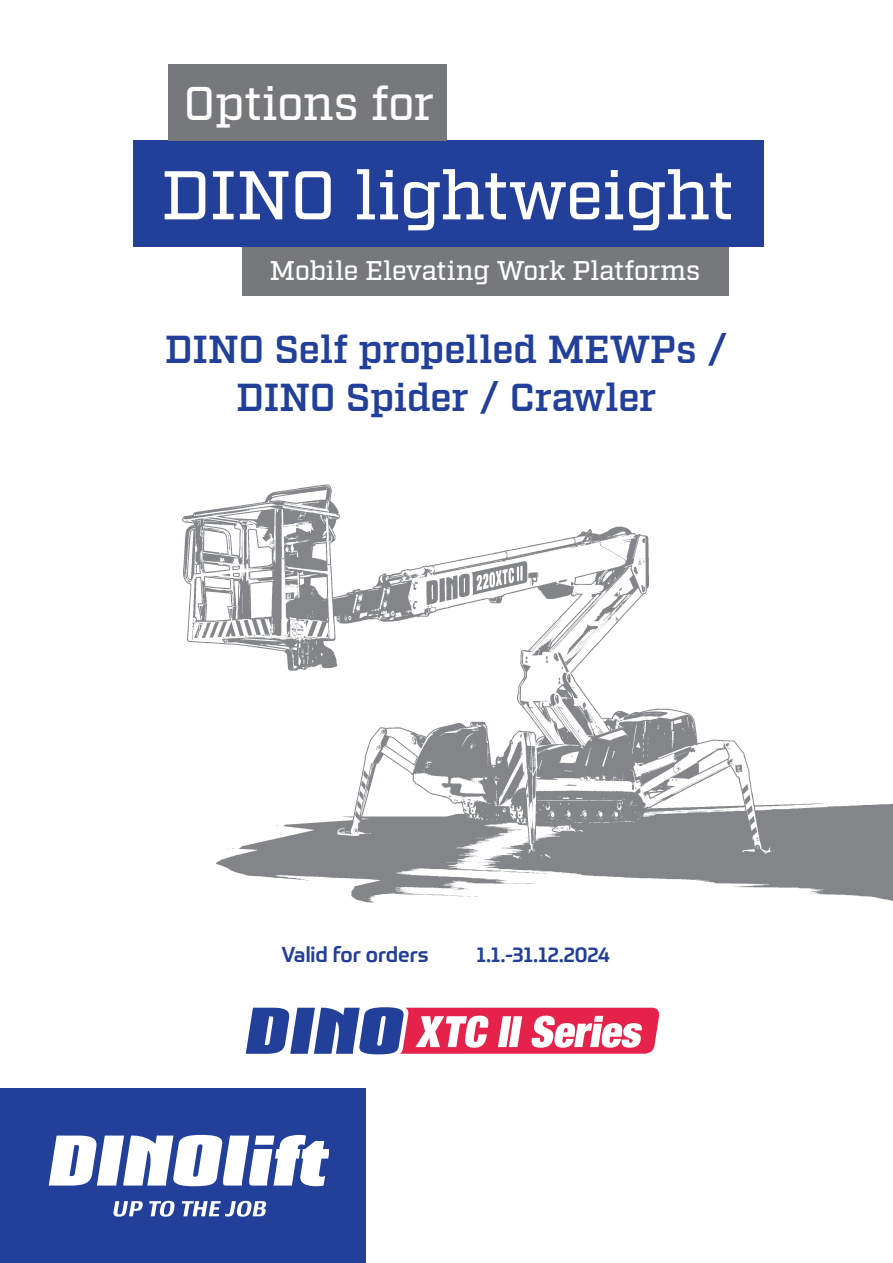
<style>
.page{position:relative;width:893px;height:1263px;background:#fff}
.page>*{position:absolute;margin:0;border:0;box-sizing:border-box;transform-origin:0 0}
.ETUSIVU_PÄÄOTSIKKO_SIN_PALKKI{font:500 68.85px "Factoria";letter-spacing:-.01em;color:#fff}
.ETUSIVU_HARMAA_PALKKI_-iso{font:500 47.4px "Factoria";letter-spacing:-.01em;color:#fff}
.Etusivu_sin_ots{font:600 39px "Factoria";letter-spacing:-.01em;color:#223f99}
.ETUSIVU_HARMAA_PALKKI-pieni{font:500 27px "Factoria";letter-spacing:-.01em;color:#fff}
.Etusivu_musta_table{font:500 21px "Prometo";letter-spacing:-.01em;color:#223f99}
.Etusivu_sin_table_1{font:500 21px "Prometo";color:#223f99}
</style>
<div class="page">
<img style="left:182px;top:484px;width:711px;height:419px">
<div style="left:0;top:1088px;width:366px;height:175px;background:#223f99"></div>
<svg style="left:49px;top:1135px;width:279px;height:51px"></svg>
<svg style="left:113px;top:1201px;width:30px;height:15px"></svg>
<svg style="left:149px;top:1201px;width:25px;height:16px"></svg>
<svg style="left:182px;top:1201px;width:84px;height:16px"></svg>
<div style="left:133px;top:141px;width:630px;height:106px;background:#223f99"></div>
<div style="left:242px;top:247px;width:486px;height:49px;background:#76787b"></div>
<svg style="left:246px;top:1007px;width:414px;height:47px"></svg>
<div style="left:168px;top:64px;width:278px;height:77px;background:#76787b"></div>
<p class="ETUSIVU_HARMAA_PALKKI_-iso" style="left:184px;top:75px;width:252px">Options for</p>
<p class="ETUSIVU_PÄÄOTSIKKO_SIN_PALKKI" style="left:162px;top:155px;width:574px">DINO lightweight</p>
<p class="ETUSIVU_HARMAA_PALKKI-pieni" style="left:270px;top:255px;width:432px">Mobile Elevating Work Platforms</p>
<p class="Etusivu_sin_ots" style="left:165px;top:326px;width:564px">DINO Self propelled MEWPs /</p>
<p class="Etusivu_sin_ots" style="left:237px;top:374px;width:421px">DINO Spider / Crawler</p>
<p class="Etusivu_sin_table_1" style="left:281px;top:941px;width:149px">Valid for orders</p>
<p class="Etusivu_musta_table" style="left:477px;top:941px;width:135px">1.1.-31.12.2024</p>
</div>
